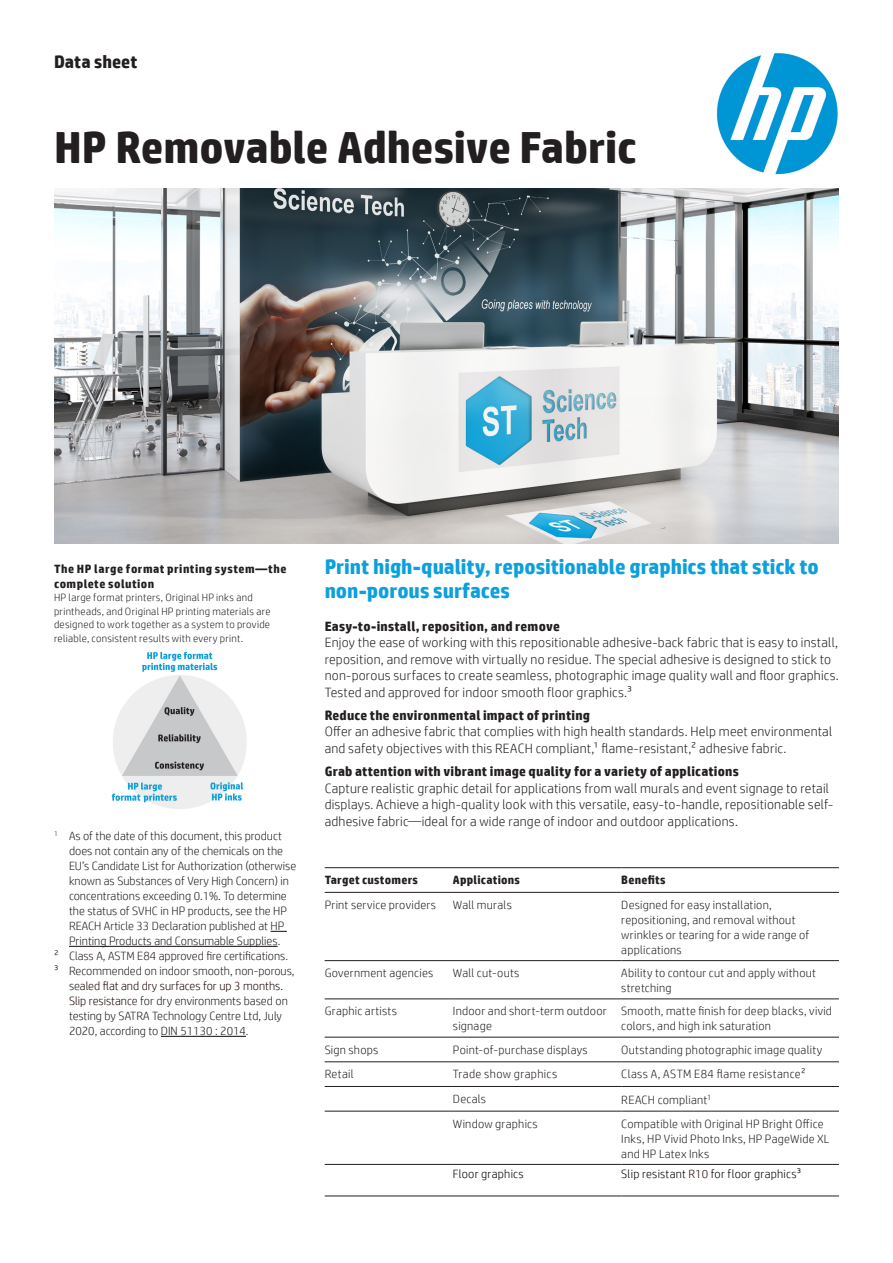
<style>
.page{position:relative;width:893px;height:1263px;background:#fff}
.page>*{position:absolute;margin:0;border:0;box-sizing:border-box;transform-origin:0 0}
.headline{font:700 45px "HP Simplified";letter-spacing:-.005em;color:#231f20}
.subhead_2{font:700 21px/24px "HP Simplified";letter-spacing:-.005em;color:#0ca0dd}
.t1{font:700 18px "HP Simplified";color:#231f20}
.Body_before_bullet{font:300 13.5px/16.5px "HP Simplified";letter-spacing:.015em;color:#231f20}
.Body_Header{font:700 13.5px "HP Simplified";letter-spacing:.015em;color:#231f20}
.Body_header_bold{font:700 13.5px "HP Simplified";letter-spacing:.015em;color:#231f20}
.Spec_text{font:300 12px/15px "HP Simplified";letter-spacing:.02em;color:#231f20}
.footnote_ok{font:300 12px/15px "HP Simplified";color:#231f20}
.footnote_ok-2{font:300 12px/15px "HP Simplified";color:#201d1e}
.insight_head{font:700 12px/15px "HP Simplified";letter-spacing:.04em;color:#231f20}
.Spec_text-2{font:300 12px "HP Simplified";letter-spacing:.02em;color:#000}
.Body_before_bullet-2{font:300 12px "HP Simplified";letter-spacing:.03em;color:#231f20}
.Spec_text-3{font:700 12px "HP Simplified";letter-spacing:.02em;color:#231f20}
.Insight_body{font:300 10.5px/13.5px "HP Simplified";letter-spacing:.025em;color:#231f20}
.s1{color:#231f20}
.s2{color:#220b09}
</style>
<div class="page">
<img style="left:54px;top:189px;width:785px;height:354px">
<img style="left:716px;top:53px;width:122px;height:122px">
<img style="left:111px;top:651px;width:136px;height:158px">
<hr style="left:325px;top:867px;width:128px;height:1px;background:#231f20">
<hr style="left:453px;top:867px;width:168px;height:1px;background:#231f20">
<hr style="left:621px;top:867px;width:218px;height:1px;background:#231f20">
<hr style="left:325px;top:892px;width:128px;height:1px;background:#231f20">
<hr style="left:453px;top:892px;width:168px;height:1px;background:#231f20">
<hr style="left:621px;top:892px;width:218px;height:1px;background:#231f20">
<hr style="left:325px;top:960px;width:128px;height:1px;background:#231f20">
<hr style="left:453px;top:960px;width:168px;height:1px;background:#231f20">
<hr style="left:621px;top:960px;width:218px;height:1px;background:#231f20">
<hr style="left:325px;top:999px;width:128px;height:1px;background:#231f20">
<hr style="left:453px;top:999px;width:168px;height:1px;background:#231f20">
<hr style="left:621px;top:999px;width:218px;height:1px;background:#231f20">
<hr style="left:325px;top:1037px;width:128px;height:1px;background:#231f20">
<hr style="left:453px;top:1037px;width:168px;height:1px;background:#231f20">
<hr style="left:621px;top:1037px;width:218px;height:1px;background:#231f20">
<hr style="left:325px;top:1061px;width:128px;height:1px;background:#231f20">
<hr style="left:453px;top:1061px;width:168px;height:1px;background:#231f20">
<hr style="left:621px;top:1061px;width:218px;height:1px;background:#231f20">
<hr style="left:325px;top:1086px;width:128px;height:1px;background:#231f20">
<hr style="left:453px;top:1086px;width:168px;height:1px;background:#231f20">
<hr style="left:621px;top:1086px;width:218px;height:1px;background:#231f20">
<hr style="left:325px;top:1111px;width:128px;height:1px;background:#231f20">
<hr style="left:453px;top:1111px;width:168px;height:1px;background:#231f20">
<hr style="left:621px;top:1111px;width:218px;height:1px;background:#231f20">
<hr style="left:325px;top:1164px;width:128px;height:1px;background:#231f20">
<hr style="left:453px;top:1164px;width:168px;height:1px;background:#231f20">
<hr style="left:621px;top:1164px;width:218px;height:1px;background:#231f20">
<hr style="left:325px;top:1196px;width:128px;height:1px;background:#231f20">
<hr style="left:453px;top:1196px;width:168px;height:1px;background:#231f20">
<hr style="left:621px;top:1196px;width:218px;height:1px;background:#231f20">
<svg style="left:271px;top:931px;width:16px;height:1px"></svg>
<hr style="left:69px;top:946px;width:209px;height:1px;background:#231f20">
<hr style="left:161px;top:1036px;width:85px;height:1px;background:#201d1e">
<p class="t1" style="left:54px;top:50px;width:85px">Data sheet</p>
<p class="headline" style="left:54px;top:118px;width:584px">HP Removable Adhesive Fabric</p>
<p class="insight_head" style="left:54px;top:561px;width:234px">The HP large format printing system—the complete solution</p>
<p class="Insight_body" style="left:54px;top:590px;width:218px">HP large format printers, Original HP inks and printheads, and Original HP printing materials are designed to work together as a system to provide reliable, consistent results with every print.</p>
<p class="footnote_ok" style="left:69px;top:828px;width:229px;text-indent:-15px"><sup>1</sup> As of the date of this document, this product does not contain any of the chemicals on the EU’s Candidate List for Authorization (otherwise known as Substances of Very High Concern) in concentrations exceeding 0.1%. To determine the status of SVHC in HP products, see the HP REACH Article 33 Declaration published at HP Printing Products and Consumable Supplies.</p>
<p class="footnote_ok" style="left:54px;top:948px;width:236px">2 Class A, ASTM E84 approved fire certifications.</p>
<p class="footnote_ok-2" style="left:69px;top:963px;width:227px;text-indent:-15px"><span class="s1">3 Recommended on indoor smooth, non-porous, se</span><span class="s2">aled flat and dry surfaces for up 3 months.<br>Slip resistanc</span>e for dry environments based on testing by SATRA Technology Centre Ltd, July 2020, according to DIN 51130 : 2014.</p>
<p class="subhead_2" style="left:325px;top:555px;width:496px">Print high-quality, repositionable graphics that stick to non-porous surfaces</p>
<p class="Body_Header" style="left:325px;top:617px;width:237px">Easy-to-install, reposition, and remove</p>
<p class="Body_before_bullet" style="left:325px;top:634px;width:516px">Enjoy the ease of working with this repositionable adhesive-back fabric that is easy to install, reposition, and remove with virtually no residue. The special adhesive is designed to stick to non-porous surfaces to create seamless, photographic image quality wall and floor graphics.<br>Tested and approved for indoor smooth floor graphics.3</p>
<p class="Body_header_bold" style="left:325px;top:706px;width:267px">Reduce the environmental impact of printing</p>
<p class="Body_before_bullet" style="left:325px;top:723px;width:509px">Offer an adhesive fabric that complies with high health standards. Help meet environmental and safety objectives with this REACH compliant,1 flame-resistant,2 adhesive fabric.</p>
<p class="Body_Header" style="left:325px;top:763px;width:416px">Grab attention with vibrant image quality for a variety of applications</p>
<p class="Body_before_bullet" style="left:325px;top:779px;width:510px">Capture realistic graphic detail for applications from wall murals and event signage to retail displays. Achieve a high-quality look with this versatile, easy-to-handle, repositionable self&shy;adhesive fabric—ideal for a wide range of indoor and outdoor applications.</p>
<p class="Spec_text-3" style="left:325px;top:872px;width:95px">Target customers</p>
<p class="Spec_text-3" style="left:453px;top:872px;width:69px">Applications</p>
<p class="Spec_text-3" style="left:621px;top:872px;width:46px">Benefits</p>
<p class="Spec_text" style="left:325px;top:897px;width:113px">Print service providers</p>
<p class="Spec_text" style="left:453px;top:897px;width:61px">Wall murals</p>
<p class="Spec_text" style="left:621px;top:897px;width:190px">Designed for easy installation, repositioning, and removal without wrinkles or tearing for a wide range of applications</p>
<p class="Spec_text" style="left:325px;top:965px;width:110px">Government agencies</p>
<p class="Spec_text" style="left:453px;top:965px;width:68px">Wall cut-outs</p>
<p class="Spec_text" style="left:621px;top:965px;width:196px">Ability to contour cut and apply without stretching</p>
<p class="Spec_text" style="left:325px;top:1003px;width:74px">Graphic artists</p>
<p class="Spec_text" style="left:453px;top:1003px;width:155px">Indoor and short-term outdoor signage</p>
<p class="Spec_text" style="left:621px;top:1003px;width:212px">Smooth, matte finish for deep blacks, vivid colors, and high ink saturation</p>
<p class="Spec_text" style="left:325px;top:1042px;width:55px">Sign shops</p>
<p class="Spec_text" style="left:453px;top:1042px;width:136px">Point-of-purchase displays</p>
<p class="Spec_text" style="left:621px;top:1042px;width:202px">Outstanding photographic image quality</p>
<p class="Spec_text" style="left:325px;top:1066px;width:31px">Retail</p>
<p class="Spec_text" style="left:453px;top:1066px;width:106px">Trade show graphics</p>
<p class="Body_before_bullet-2" style="left:621px;top:1066px;width:186px">Class A, ASTM E84 flame resistance2</p>
<p class="Spec_text" style="left:453px;top:1091px;width:35px">Decals</p>
<p class="Body_before_bullet-2" style="left:621px;top:1092px;width:92px">REACH compliant<sup>1</sup></p>
<p class="Spec_text" style="left:453px;top:1116px;width:86px">Window graphics</p>
<p class="Spec_text" style="left:621px;top:1116px;width:210px">Compatible with Original HP Bright Office<br>Inks, HP Vivid Photo Inks, HP PageWide XL and HP Latex Inks</p>
<p class="Spec_text-2" style="left:453px;top:1166px;width:72px">Floor graphics</p>
<p class="Spec_text-2" style="left:621px;top:1166px;width:182px">Slip resistant <span class="s2">R10</span> for floor graphics3</p>
</div>
